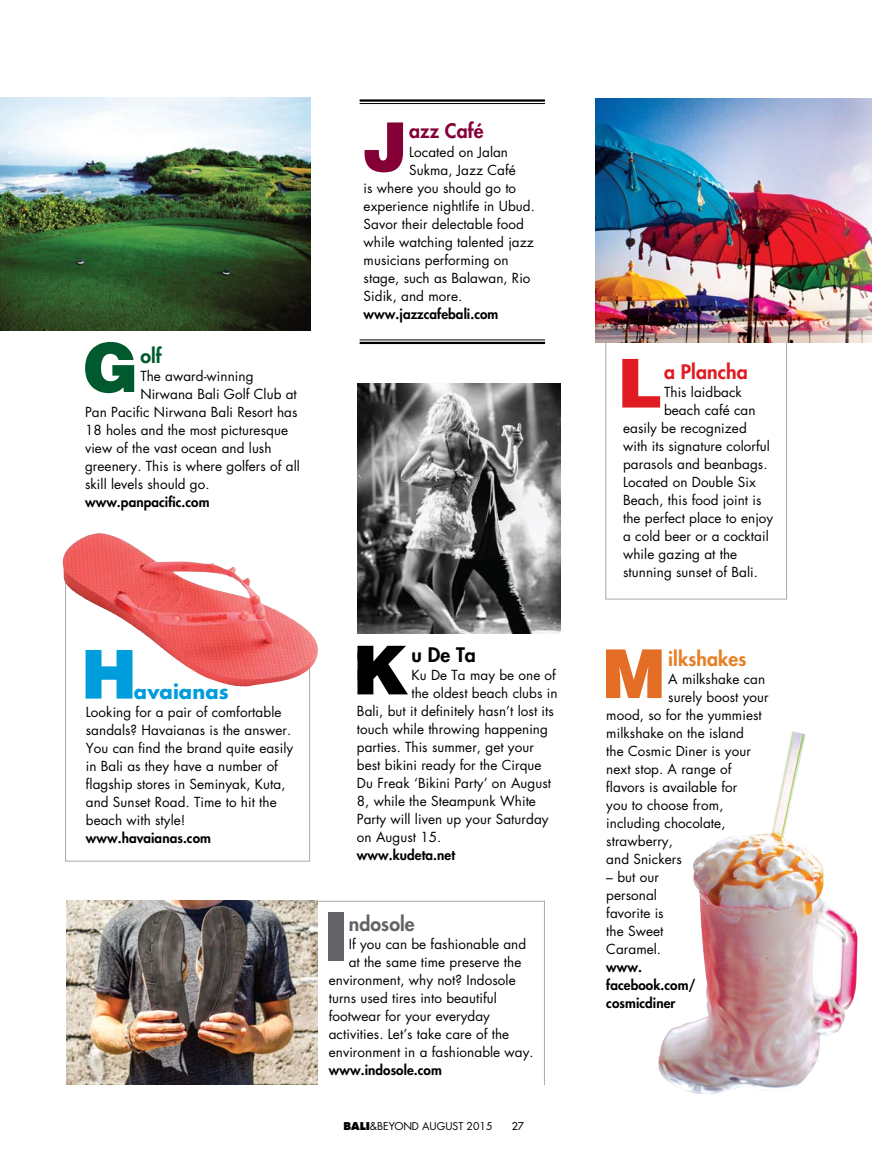
<style>
.page{position:relative;width:872px;height:1170px;background:#fff}
.page>*{position:absolute;margin:0;border:0;box-sizing:border-box;transform-origin:0 0}
.t1{font:900 67.5px "Helvetica LT";color:#009ddc}
.t2{font:900 67.5px "Helvetica LT";color:#005a2e}
.t3{font:900 67.5px "Helvetica LT";color:#860038}
.t4{font:900 67.5px "Helvetica LT";color:#000}
.t5{font:900 67.5px "Helvetica LT";color:#e11b22}
.t6{font:900 67.5px "Helvetica LT";color:#e46e25}
.t7{font:900 67.5px "Helvetica LT";color:#636467}
.t8{font:800 19.5px "Futura Std";letter-spacing:.005em;color:#e67f26}
.t9{font:700 19.5px "Futura Std";letter-spacing:.005em;color:#009ddc}
.t10{font:800 19.5px "Futura Std";letter-spacing:.005em;color:#e11b22}
.t11{font:800 19.5px "Futura Std";letter-spacing:.005em;color:#636467}
.t12{font:800 19.5px "Futura Std";letter-spacing:.005em;color:#860038}
.t13{font:800 19.5px "Futura Std";color:#000}
.t14{font:800 19.5px "Futura Std";color:#005a2e}
.t15{font:13.5px/18px "Futura Std";letter-spacing:.005em;color:#000}
.t16{font:800 13.5px/18px "Futura Std";letter-spacing:.005em;color:#000}
.t17{font:10.5px "Futura Std";color:#000}
.t18{font:500 10.5px "Futura Std";color:#000}
.s1{font-weight:800}
</style>
<div class="page">
<div style="left:605px;top:340px;width:182px;height:259px;border:1px solid #a7a9ac"></div>
<svg style="left:65px;top:686px;width:245px;height:175px"></svg>
<img style="left:63px;top:533px;width:255px;height:153px">
<img style="left:0;top:97px;width:311px;height:233px">
<img style="left:67px;top:900px;width:250px;height:184px">
<img style="left:357px;top:384px;width:204px;height:250px">
<hr style="left:544px;top:900px;width:1px;height:184px;background:#a7a9ac">
<hr style="left:280px;top:900px;width:265px;height:1px;background:#a7a9ac">
<img style="left:596px;top:99px;width:276px;height:244px">
<hr style="left:359px;top:99px;width:186px;height:3px;background:#000">
<hr style="left:359px;top:103px;width:186px;height:1px;background:#000">
<hr style="left:359px;top:342px;width:186px;height:2px;background:#000">
<hr style="left:359px;top:339px;width:186px;height:1px;background:#000">
<img style="left:658px;top:731px;width:200px;height:363px">
<h1 class="t2" style="left:82px;top:323px;width:58px">G</h1>
<h2 class="t14" style="left:140px;top:346px;width:23px">olf</h2>
<p class="t15" style="left:140px;top:367px;width:115px">The award-winning</p>
<p class="t15" style="left:140px;top:385px;width:158px">Nirwana Bali Golf Club at</p>
<p class="t15" style="left:85px;top:403px;width:214px">Pan Pacific Nirwana Bali Resort has</p>
<p class="t15" style="left:85px;top:421px;width:204px">18 holes and the most picturesque</p>
<p class="t15" style="left:85px;top:439px;width:188px">view of the vast ocean and lush</p>
<p class="t15" style="left:85px;top:457px;width:216px">greenery. This is where golfers of all</p>
<p class="t15" style="left:85px;top:475px;width:126px">skill levels should go.</p>
<p class="t16" style="left:85px;top:493px;width:126px">www.panpacific.com</p>
<h2 class="t12" style="left:409px;top:122px;width:76px">azz Café</h2>
<p class="t15" style="left:409px;top:143px;width:100px">Located on Jalan</p>
<p class="t15" style="left:409px;top:161px;width:108px">Sukma, Jazz Café</p>
<p class="t15" style="left:363px;top:179px;width:154px">is where you should go to</p>
<p class="t15" style="left:363px;top:197px;width:173px">experience nightlife in Ubud.</p>
<p class="t15" style="left:363px;top:215px;width:162px">Savor their delectable food</p>
<p class="t15" style="left:363px;top:233px;width:172px">while watching talented jazz</p>
<p class="t15" style="left:363px;top:251px;width:146px">musicians performing on</p>
<p class="t15" style="left:363px;top:269px;width:168px">stage, such as Balawan, Rio</p>
<p class="t15" style="left:363px;top:287px;width:100px">Sidik, and more.</p>
<p class="t16" style="left:363px;top:305px;width:136px">www.jazzcafebali.com</p>
<h1 class="t3" style="left:363px;top:103px;width:47px">J</h1>
<h1 class="t1" style="left:81px;top:630px;width:58px">H</h1>
<h2 class="t9" style="left:134px;top:683px;width:96px">avaianas</h2>
<p class="t15" style="left:86px;top:704px;width:209px">Looking for a pair of comfortable sandals? Havaianas is the answer.<br>You can find the brand quite easily in Bali as they have a number of flagship stores in Seminyak, Kuta, and Sunset Road. Time to hit the beach with style!</p>
<p class="t16" style="left:86px;top:830px;width:127px">www.havaianas.com</p>
<h1 class="t4" style="left:352px;top:626px;width:58px">K</h1>
<h2 class="t13" style="left:357px;top:645px;width:12px">u</h2>
<h2 class="t13" style="left:411px;top:645px;width:66px">u De Ta</h2>
<p class="t15" style="left:357px;top:666px;width:17px">Ku</p>
<p class="t15" style="left:411px;top:666px;width:146px">Ku De Ta may be one of</p>
<p class="t15" style="left:411px;top:684px;width:148px">the oldest beach clubs in</p>
<p class="t15" style="left:357px;top:702px;width:198px">Bali, but it definitely hasn’t lost its</p>
<p class="t15" style="left:357px;top:720px;width:193px">touch while throwing happening</p>
<p class="t15" style="left:357px;top:738px;width:178px">parties. This summer, get your</p>
<p class="t15" style="left:357px;top:756px;width:186px">best bikini ready for the Cirque</p>
<p class="t15" style="left:357px;top:774px;width:196px">Du Freak ‘Bikini Party’ on August</p>
<p class="t15" style="left:357px;top:792px;width:181px">8, while the Steampunk White</p>
<p class="t15" style="left:357px;top:810px;width:193px">Party will liven up your Saturday</p>
<p class="t15" style="left:357px;top:828px;width:86px">on August 15.</p>
<p class="t16" style="left:357px;top:846px;width:100px">www.kudeta.net</p>
<h1 class="t7" style="left:323px;top:892px;width:28px">I</h1>
<h2 class="t11" style="left:349px;top:914px;width:67px">ndosole</h2>
<p class="t15" style="left:349px;top:935px;width:179px">If you can be fashionable and</p>
<p class="t15" style="left:349px;top:953px;width:174px">at the same time preserve the</p>
<p class="t15" style="left:329px;top:971px;width:188px">environment, why not? Indosole</p>
<p class="t15" style="left:329px;top:989px;width:170px">turns used tires into beautiful</p>
<p class="t15" style="left:329px;top:1007px;width:163px">footwear for your everyday</p>
<p class="t15" style="left:329px;top:1025px;width:182px">activities. Let’s take care of the</p>
<p class="t15" style="left:329px;top:1043px;width:206px">environment in a fashionable way.</p>
<p class="t16" style="left:329px;top:1061px;width:115px">www.indosole.com</p>
<p class="t17" style="left:343px;top:1120px;width:150px"><span class="s1">BALI</span>&amp;BEYOND AUGUST 2015</p>
<p class="t18" style="left:512px;top:1120px;width:14px">27</p>
<h1 class="t5" style="left:617px;top:339px;width:47px">L</h1>
<h2 class="t10" style="left:664px;top:362px;width:85px">a Plancha</h2>
<p class="t15" style="left:664px;top:384px;width:79px">This laidback</p>
<p class="t15" style="left:664px;top:402px;width:93px">beach café can</p>
<p class="t15" style="left:623px;top:420px;width:125px">easily be recognized</p>
<p class="t15" style="left:623px;top:438px;width:148px">with its signature colorful</p>
<p class="t15" style="left:623px;top:456px;width:146px">parasols and beanbags.</p>
<p class="t15" style="left:623px;top:474px;width:134px">Located on Double Six</p>
<p class="t15" style="left:623px;top:492px;width:140px">Beach, this food joint is</p>
<p class="t15" style="left:623px;top:510px;width:152px">the perfect place to enjoy</p>
<p class="t15" style="left:623px;top:528px;width:147px">a cold beer or a cocktail</p>
<p class="t15" style="left:623px;top:546px;width:116px">while gazing at the</p>
<p class="t15" style="left:623px;top:564px;width:136px">stunning sunset of Bali.</p>
<h1 class="t6" style="left:602px;top:629px;width:65px">M</h1>
<h2 class="t8" style="left:668px;top:650px;width:80px">ilkshakes</h2>
<p class="t15" style="left:668px;top:671px;width:98px">A milkshake can</p>
<p class="t15" style="left:668px;top:689px;width:102px">surely boost your</p>
<p class="t15" style="left:606px;top:707px;width:157px">mood, so for the yummiest</p>
<p class="t15" style="left:606px;top:725px;width:139px">milkshake on the island</p>
<p class="t15" style="left:606px;top:743px;width:146px">the Cosmic Diner is your</p>
<p class="t15" style="left:606px;top:761px;width:127px">next stop. A range of</p>
<p class="t15" style="left:606px;top:779px;width:133px">flavors is available for</p>
<p class="t15" style="left:606px;top:797px;width:119px">you to choose from,</p>
<p class="t15" style="left:606px;top:815px;width:121px">including chocolate,</p>
<p class="t15" style="left:606px;top:833px;width:68px">strawberry,</p>
<p class="t15" style="left:606px;top:851px;width:77px">and Snickers</p>
<p class="t15" style="left:606px;top:869px;width:59px">– but our personal favorite is the Sweet<br>Caramel.</p>
<p class="t16" style="left:606px;top:959px;width:91px">www. facebook.com/ cosmicdiner</p>
</div>
